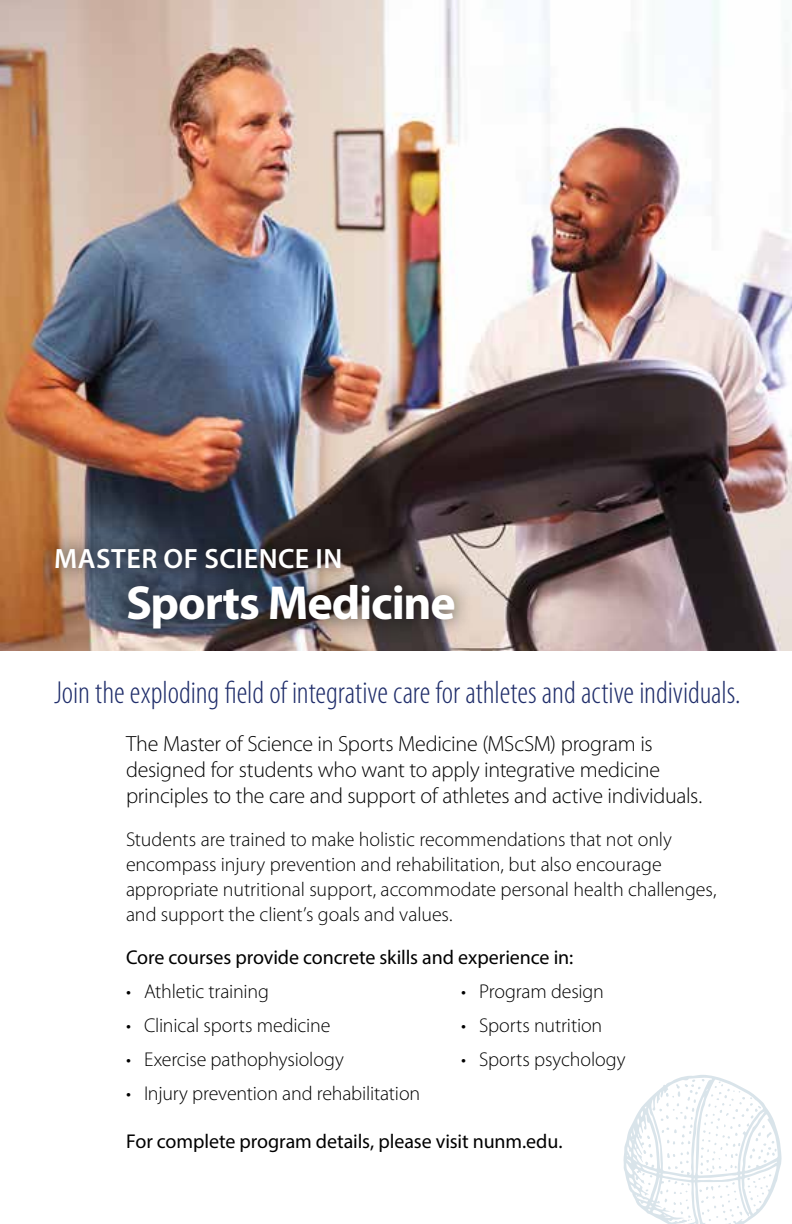
<style>
.page{position:relative;width:792px;height:1224px;background:#fff}
.page>*{position:absolute;margin:0;border:0;box-sizing:border-box;transform-origin:0 0}
.t1{font:700 48px "Myriad Pro";letter-spacing:-.025em;color:#fff}
.t2{font:300 condensed 32px "Myriad Pro";letter-spacing:-.005em;color:#202e6b}
.t3{font:600 28px "Myriad Pro";letter-spacing:.015em;color:#fff}
.t4{font:300 22px/26px "Myriad Pro";letter-spacing:-.01em;color:#000}
.t5{font:300 20px/25px "Myriad Pro";letter-spacing:-.005em;color:#000}
.t6{font:20px "Myriad Pro";letter-spacing:-.005em;color:#000}
</style>
<div class="page">
<img style="left:0;top:0;width:792px;height:651px">
<svg style="left:623px;top:1075px;width:159px;height:149px"></svg>
<div style="left:37px;top:529px;width:323px;height:59px;background:#000;opacity:.75"></div>
<div style="left:109px;top:566px;width:365px;height:82px;background:#000;opacity:.75"></div>
<h3 class="t3" style="left:54px;top:541px;width:290px">MASTER OF SCIENCE IN</h3>
<h1 class="t1" style="left:126px;top:572px;width:331px">Sports Medicine</h1>
<h2 class="t2" style="left:54px;top:673px;width:688px">Join the exploding field of integrative care for athletes and active individuals.</h2>
<p class="t4" style="left:126px;top:731px;width:578px">The Master of Science in Sports Medicine (MScSM) program is designed for students who want to apply integrative medicine principles to the care and support of athletes and active individuals.</p>
<p class="t5" style="left:126px;top:827px;width:592px">Students are trained to make holistic recommendations that not only encompass injury prevention and rehabilitation, but also encourage appropriate nutritional support, accommodate personal health challenges, and support the client’s goals and values.</p>
<p class="t6" style="left:126px;top:945px;width:449px">Core courses provide concrete skills and experience in:</p>
<p class="t5" style="left:126px;top:978px;width:145px">• Athletic training</p>
<p class="t5" style="left:126px;top:1012px;width:206px">• Clinical sports medicine</p>
<p class="t5" style="left:126px;top:1046px;width:219px">• Exercise pathophysiology</p>
<p class="t5" style="left:126px;top:1080px;width:296px">• Injury prevention and rehabilitation</p>
<p class="t5" style="left:461px;top:978px;width:144px">• Program design</p>
<p class="t5" style="left:461px;top:1012px;width:143px">• Sports nutrition</p>
<p class="t5" style="left:461px;top:1046px;width:166px">• Sports psychology</p>
<p class="t6" style="left:126px;top:1129px;width:438px">For complete program details, please visit nunm.edu.</p>
</div>
